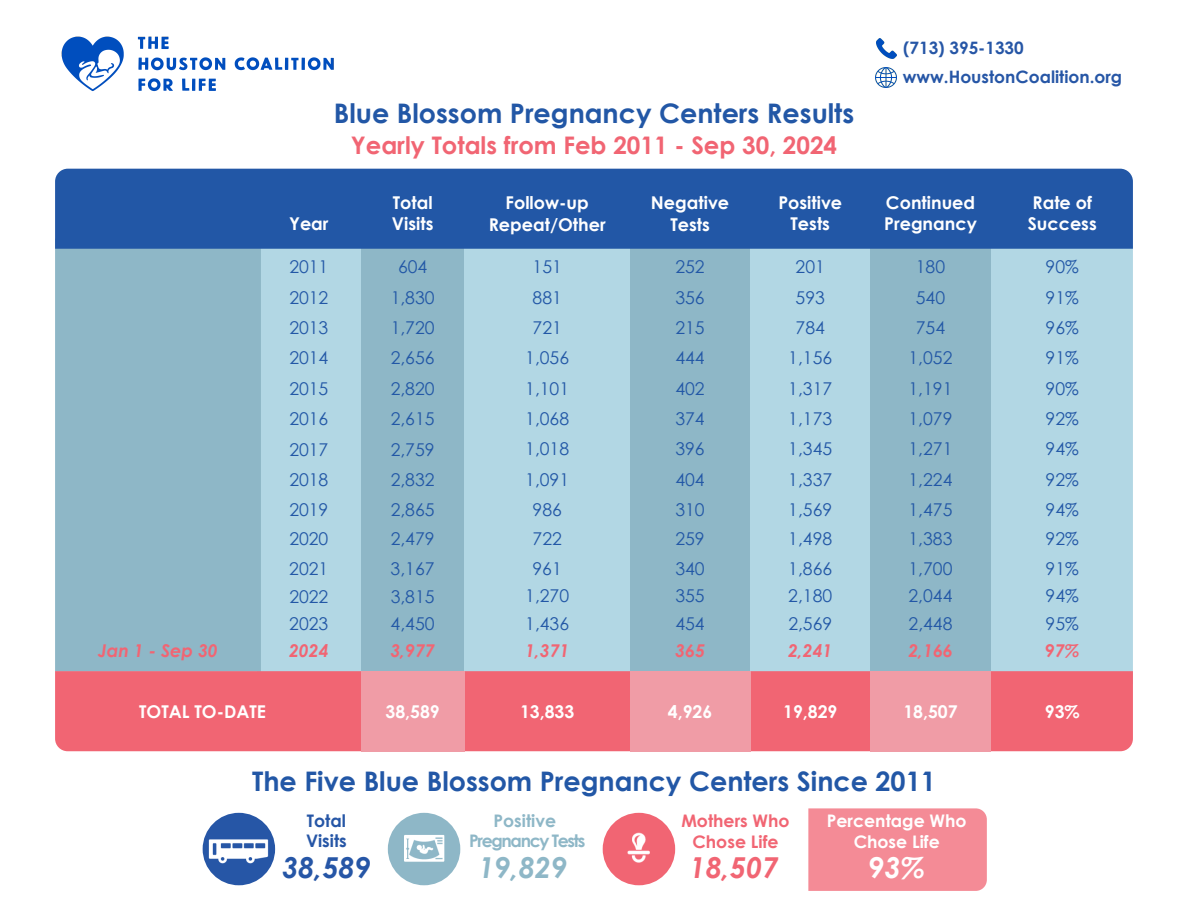
<style>
.page{position:relative;width:1188px;height:918px;background:#fff}
.page>*{position:absolute;margin:0;border:0;box-sizing:border-box;transform-origin:0 0}
.t1{font:italic 700 28.8px "Century Gothic";color:#2656a6}
.t2{font:italic 700 28.8px "Century Gothic";color:#8eb7c7}
.t3{font:italic 700 28.8px "Century Gothic";color:#f16573}
.t4{font:italic 700 28.8px "Century Gothic";color:#fff}
.t5{font:700 27px "Century Gothic";color:#2257a6}
.t6{font:700 24.15px "Century Gothic";color:#f16573}
.t7{font:17.7px/30.2px "Century Gothic";color:#2257a6;text-align:center}
.t8{font:700 17.7px/21.1px "Century Gothic";color:#fff;text-align:center}
.t9{font:italic 700 17.7px "Century Gothic";color:#f16573}
.t10{font:700 17.25px/20.7px "Century Gothic";letter-spacing:-.075em;color:#8eb7c7;text-align:center}
.t11{font:700 17.25px/20.7px "Century Gothic";color:#fff;text-align:center}
.t12{font:700 17.25px/20.7px "Century Gothic";color:#f16573;text-align:center}
.t13{font:700 17.25px/20.7px "Century Gothic";color:#2656a6}
.t14{font:700 17.1px/29.5px "Century Gothic";color:#2656a6}
</style>
<div class="page">
<div style="left:987px;top:246px;width:146px;height:438px;background:#b2d7e4"></div>
<div style="left:361px;top:247px;width:104px;height:436px;background:#8eb7c7"></div>
<div style="left:257px;top:247px;width:104px;height:436px;background:#b2d7e4"></div>
<div style="left:630px;top:247px;width:120px;height:436px;background:#8eb7c7"></div>
<div style="left:750px;top:247px;width:120px;height:436px;background:#b2d7e4"></div>
<div style="left:870px;top:247px;width:121px;height:436px;background:#8eb7c7"></div>
<div style="left:465px;top:247px;width:165px;height:436px;background:#b2d7e4"></div>
<img style="left:61px;top:36px;width:273px;height:56px">
<div style="left:55px;top:239px;width:206px;height:433px;background:#8eb7c7"></div>
<div style="left:55px;top:168px;width:1078px;height:82px;background:#2257a6"></div>
<div style="left:55px;top:670px;width:1078px;height:82px;background:#f16573"></div>
<div style="left:361px;top:671px;width:104px;height:80px;background:#f09ca6"></div>
<div style="left:630px;top:671px;width:120px;height:80px;background:#f09ca6"></div>
<div style="left:870px;top:671px;width:121px;height:80px;background:#f09ca6"></div>
<div style="left:808px;top:808px;width:179px;height:83px;background:#f48b96"></div>
<div style="left:203px;top:813px;width:72px;height:72px;background:#2656a6;border-radius:50%"></div>
<img style="left:207px;top:822px;width:63px;height:58px">
<img style="left:602px;top:812px;width:74px;height:74px">
<img style="left:387px;top:815px;width:74px;height:68px">
<img style="left:876px;top:38px;width:21px;height:21px">
<img style="left:876px;top:67px;width:21px;height:21px">
<h2 class="t5" style="left:334px;top:93px;width:522px">Blue Blossom Pregnancy Centers Results</h2>
<h3 class="t6" style="left:351px;top:127px;width:488px">Yearly Totals from Feb 2011 - Sep 30, 2024</h3>
<p class="t14" style="left:903px;top:32px;width:221px">(713) 395-1330 www.HoustonCoalition.org</p>
<p class="t9" style="left:98px;top:637px;width:121px">Jan 1 - Sep 30</p>
<p class="t8" style="left:393px;top:191px;width:41px">Total</p>
<p class="t8" style="left:289px;top:213px;width:41px">Year</p>
<p class="t8" style="left:392px;top:213px;width:43px">Visits</p>
<p class="t8" style="left:489px;top:192px;width:119px">Follow-up<br>Repeat/Other</p>
<p class="t8" style="left:651px;top:192px;width:80px">Negative<br>Tests</p>
<p class="t8" style="left:778px;top:191px;width:65px">Positive<br>Tests</p>
<p class="t8" style="left:884px;top:191px;width:94px;text-align:left">Continued<br>Pregnancy</p>
<p class="t8" style="left:1028px;top:191px;width:71px;text-align:left">Rate of<br>Success</p>
<p class="t7" style="left:289px;top:252px;width:41px;text-align:justify">2011<br>2012<br>2013<br>2014<br>2015<br>2016<br>2017<br>2018<br>2019<br>2020</p>
<p class="t7" style="left:391px;top:252px;width:45px">604<br>1,830<br>1,720<br>2,656<br>2,820<br>2,615<br>2,759<br>2,832<br>2,865<br>2,479</p>
<p class="t7" style="left:525px;top:252px;width:45px">151<br>881<br>721<br>1,056<br>1,101<br>1,068<br>1,018<br>1,091<br>986<br>722</p>
<p class="t7" style="left:675px;top:252px;width:31px;text-align:justify">252<br>356<br>215<br>444<br>402<br>374<br>396<br>404<br>310<br>259</p>
<p class="t7" style="left:788px;top:251px;width:45px">201<br>593<br>784<br>1,156<br>1,317<br>1,173<br>1,345<br>1,337<br>1,569<br>1,498</p>
<p class="t7" style="left:909px;top:251px;width:45px">180<br>540<br>754<br>1,052<br>1,191<br>1,079<br>1,271<br>1,224<br>1,475<br>1,383</p>
<p class="t7" style="left:1046px;top:251px;width:35px;text-align:justify">90% 91% 96% 91% 90% 92% 94% 92% 94% 92%</p>
<p class="t7" style="left:289px;top:553px;width:41px">2021</p>
<p class="t7" style="left:391px;top:553px;width:45px">3,167</p>
<p class="t7" style="left:533px;top:553px;width:31px">961</p>
<p class="t7" style="left:675px;top:553px;width:31px">340</p>
<p class="t7" style="left:788px;top:553px;width:45px">1,866</p>
<p class="t7" style="left:909px;top:553px;width:45px">1,700</p>
<p class="t7" style="left:1046px;top:554px;width:35px;line-height:27.9px;text-align:left">91%<br>94%</p>
<p class="t7" style="left:289px;top:609px;width:41px">2023</p>
<p class="t7" style="left:391px;top:609px;width:45px">4,450</p>
<p class="t7" style="left:525px;top:609px;width:45px">1,436</p>
<p class="t7" style="left:675px;top:609px;width:31px">454</p>
<p class="t7" style="left:788px;top:609px;width:45px">2,569</p>
<p class="t7" style="left:909px;top:609px;width:45px">2,448</p>
<p class="t7" style="left:1046px;top:609px;width:35px">95%</p>
<p class="t9" style="left:289px;top:637px;width:41px">2024</p>
<p class="t9" style="left:390px;top:637px;width:46px">3,977</p>
<p class="t9" style="left:525px;top:637px;width:46px">1,371</p>
<p class="t9" style="left:675px;top:637px;width:31px">365</p>
<p class="t9" style="left:788px;top:637px;width:46px">2,241</p>
<p class="t9" style="left:908px;top:637px;width:46px">2,166</p>
<p class="t9" style="left:1045px;top:637px;width:36px">97%</p>
<p class="t7" style="left:909px;top:581px;width:45px">2,044</p>
<p class="t7" style="left:788px;top:581px;width:45px">2,180</p>
<p class="t7" style="left:675px;top:581px;width:31px">355</p>
<p class="t7" style="left:525px;top:581px;width:45px">1,270</p>
<p class="t7" style="left:289px;top:581px;width:41px">2022</p>
<p class="t7" style="left:391px;top:581px;width:45px">3,815</p>
<p class="t8" style="left:139px;top:700px;width:128px">TOTAL TO-DATE</p>
<p class="t8" style="left:386px;top:701px;width:56px">38,589</p>
<p class="t8" style="left:520px;top:701px;width:56px">13,833</p>
<p class="t8" style="left:668px;top:701px;width:46px">4,926</p>
<p class="t8" style="left:783px;top:701px;width:56px">19,829</p>
<p class="t8" style="left:903px;top:701px;width:56px">18,507</p>
<p class="t8" style="left:1045px;top:701px;width:36px">93%</p>
<h2 class="t5" style="left:252px;top:761px;width:685px">The Five Blue Blossom Pregnancy Centers Since 2011</h2>
<p class="t10" style="left:469px;top:809px;width:118px">Positive<br>Pregnancy Tests</p>
<p class="t13" style="left:306px;top:809px;width:42px">Total<br>Visits</p>
<p class="t12" style="left:681px;top:810px;width:110px">Mothers Who<br>Chose Life</p>
<p class="t11" style="left:827px;top:810px;width:141px">Percentage Who<br>Chose Life</p>
<h1 class="t1" style="left:282px;top:845px;width:90px">38,589</h1>
<h1 class="t2" style="left:478px;top:845px;width:90px">19,829</h1>
<h1 class="t3" style="left:690px;top:845px;width:90px">18,507</h1>
<h1 class="t4" style="left:868px;top:845px;width:59px">93%</h1>
</div>
